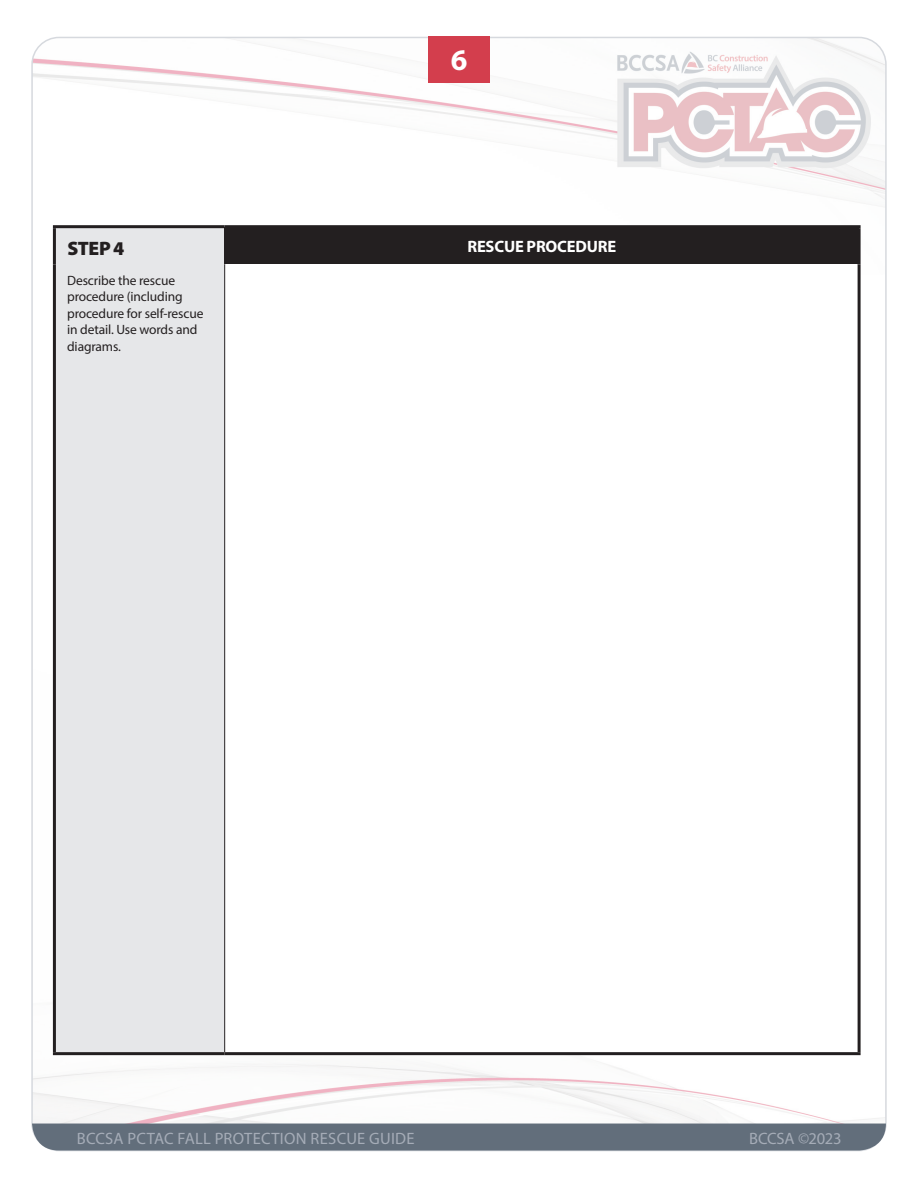
<style>
.page{position:relative;width:918px;height:1188px;background:#fff}
.page>*{position:absolute;margin:0;border:0;box-sizing:border-box;transform-origin:0 0}
.t1{font:700 30px "Myriad Pro";color:#fff}
.t2{font:900 19.5px "Myriad Pro";color:#231f20}
.t3{font:16.5px "Myriad Pro";letter-spacing:.01em;color:#a5acb7}
.t4{font:700 16.5px "Myriad Pro";letter-spacing:-.01em;color:#fff}
.t5{font:16.5px "Myriad Pro";letter-spacing:-.015em;color:#a5acb7}
.t6{font:13.5px/16.5px "Myriad Pro";letter-spacing:-.01em;color:#231f20}
</style>
<div class="page">
<img style="left:34px;top:37px;width:850px;height:1087px">
<div style="left:32px;top:1124px;width:854px;height:27px;background:#626e7b"></div>
<div style="left:429px;top:37px;width:61px;height:46px;background:#d33e4d"></div>
<div style="left:54px;top:227px;width:171px;height:827px;background:#e6e7e9"></div>
<div style="left:225px;top:227px;width:634px;height:38px;background:#231f20"></div>
<div style="left:225px;top:265px;width:634px;height:789px;background:#fff"></div>
<hr style="left:224px;top:228px;width:1px;height:37px;background:#231f20">
<hr style="left:224px;top:265px;width:1px;height:787px;background:#231f20">
<hr style="left:53px;top:225px;width:172px;height:3px;background:#231f20">
<hr style="left:53px;top:228px;width:3px;height:37px;background:#231f20">
<hr style="left:53px;top:265px;width:3px;height:787px;background:#231f20">
<hr style="left:53px;top:1052px;width:172px;height:3px;background:#231f20">
<hr style="left:225px;top:225px;width:636px;height:3px;background:#231f20">
<hr style="left:858px;top:228px;width:3px;height:37px;background:#231f20">
<hr style="left:858px;top:265px;width:3px;height:787px;background:#231f20">
<hr style="left:225px;top:1052px;width:636px;height:3px;background:#231f20">
<p class="t2" style="left:67px;top:235px;width:59px">STEP 4</p>
<p class="t6" style="left:67px;top:272px;width:138px">Describe the rescue procedure (including procedure for self-rescue in detail. Use words and diagrams.</p>
<h1 class="t1" style="left:451px;top:40px;width:18px">6</h1>
<p class="t4" style="left:467px;top:236px;width:151px">RESCUE PROCEDURE</p>
<p class="t3" style="left:77px;top:1128px;width:339px">BCCSA PCTAC FALL PROTECTION RESCUE GUIDE</p>
<p class="t5" style="left:749px;top:1128px;width:94px">BCCSA ©2023</p>
</div>
